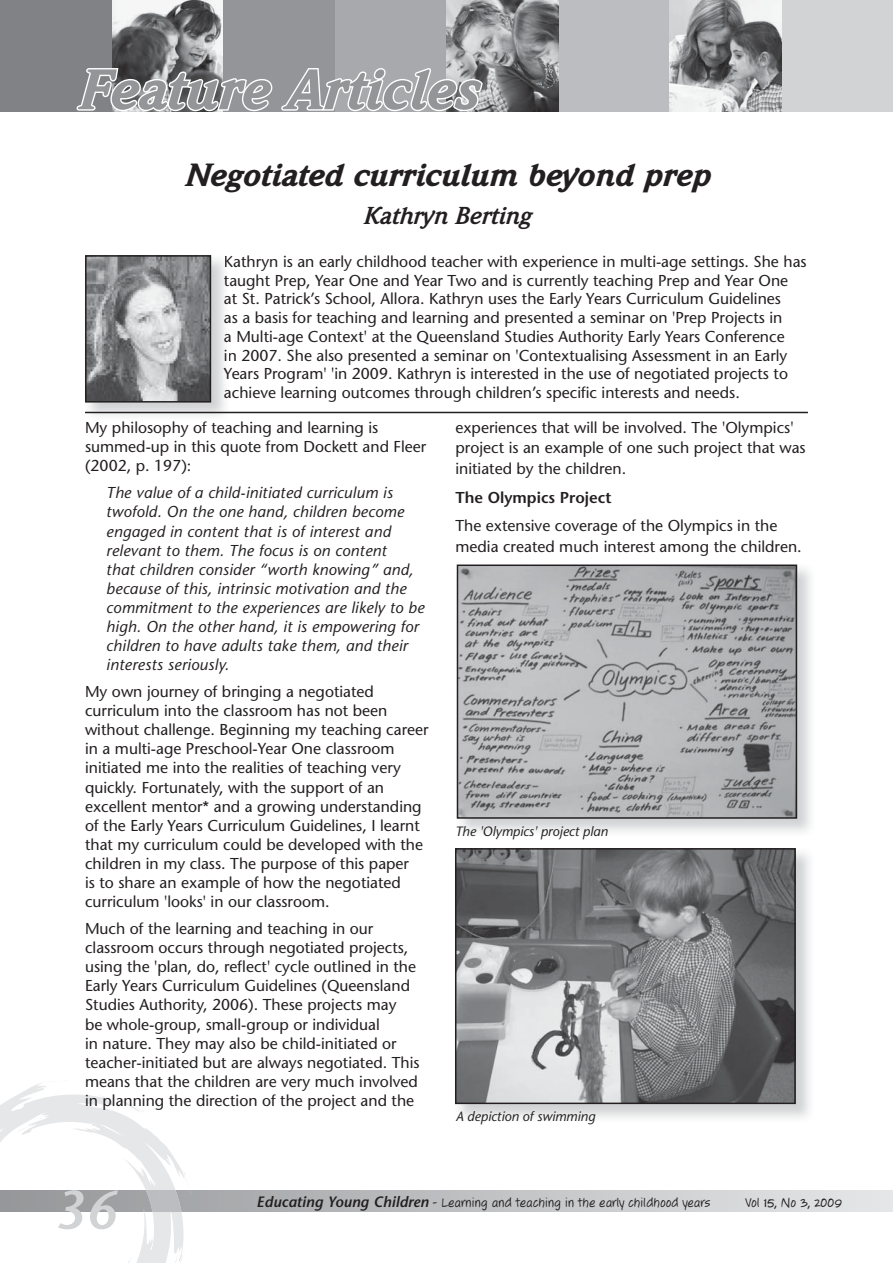
<style>
.page{position:relative;width:893px;height:1263px;background:#fff}
.page>*{position:absolute;margin:0;border:0;box-sizing:border-box;transform-origin:0 0}
.t1{font:italic 600 54px "Stone Sans";color:#d1d3d4}
.t2{font:italic 900 31.5px "Weidemann";color:#231f20}
.t3{font:italic 700 24px "Weidemann";color:#231f20}
.t4{font:15.75px/19px "Stone Sans";color:#231f20}
.t5{font:italic 15.75px/19px "Stone Sans";letter-spacing:.015em;color:#231f20}
.t6{font:600 15.75px "Stone Sans";color:#231f20}
.t7{font:15px "Jotting";color:#231f20}
.t8{font:italic 13.5px "Stone Sans";color:#231f20}
.s1{font-family:"Stone Sans";font-weight:600;font-style:italic}
</style>
<div class="page">
<img style="left:112px;top:0;width:111px;height:112px">
<div style="left:0;top:0;width:112px;height:112px;background:#808285"></div>
<div style="left:223px;top:0;width:112px;height:112px;background:#939598"></div>
<div style="left:335px;top:0;width:111px;height:112px;background:#a7a9ac"></div>
<div style="left:558px;top:0;width:112px;height:112px;background:#bbbdc0"></div>
<div style="left:781px;top:0;width:112px;height:112px;background:#d1d3d4"></div>
<svg style="left:191px;top:1191px;width:702px;height:21px;background:#c5c6c8"></svg>
<svg style="left:0;top:1083px;width:191px;height:180px"></svg>
<img style="left:446px;top:0;width:112px;height:112px">
<img style="left:670px;top:0;width:111px;height:112px">
<svg style="left:77px;top:68px;width:195px;height:43px"></svg>
<svg style="left:281px;top:68px;width:202px;height:43px"></svg>
<svg style="left:85px;top:255px;width:723px;height:159px"></svg>
<img style="left:458px;top:851px;width:335px;height:250px">
<div style="left:455px;top:848px;width:341px;height:256px;border:2px solid #231f20"></div>
<img style="left:456px;top:564px;width:355px;height:268px">
<img style="left:460px;top:567px;width:334px;height:249px">
<div style="left:457px;top:564px;width:340px;height:255px;border:2px solid #231f20"></div>
<h2 class="t2" style="left:184px;top:163px;width:527px">Negotiated curriculum beyond prep</h2>
<h3 class="t3" style="left:363px;top:207px;width:169px">Kathryn Berting</h3>
<p class="t4" style="left:224px;top:254px;width:584px">Kathryn is an early childhood teacher with experience in multi-age settings. She has taught Prep, Year One and Year Two and is currently teaching Prep and Year One<br>at St. Patrick’s School, Allora. Kathryn uses the Early Years Curriculum Guidelines<br>as a basis for teaching and learning and presented a seminar on 'Prep Projects in<br>a Multi-age Context' at the Queensland Studies Authority Early Years Conference<br>in 2007. She also presented a seminar on 'Contextualising Assessment in an Early Years Program' 'in 2009. Kathryn is interested in the use of negotiated projects to achieve learning outcomes through children’s specific interests and needs.</p>
<p class="t4" style="left:85px;top:419px;width:343px">My philosophy of teaching and learning is summed-up in this quote from Dockett and Fleer (2002, p. 197):</p>
<p class="t5" style="left:106px;top:485px;width:320px">The value of a child-initiated curriculum is twofold. On the one hand, children become engaged in content that is of interest and relevant to them. The focus is on content<br>that children consider “worth knowing” and, because of this, intrinsic motivation and the commitment to the experiences are likely to be high. On the other hand, it is empowering for children to have adults take them, and their interests seriously.</p>
<p class="t4" style="left:85px;top:684px;width:345px">My own journey of bringing a negotiated curriculum into the classroom has not been without challenge. Beginning my teaching career in a multi-age Preschool-Year One classroom initiated me into the realities of teaching very quickly. Fortunately, with the support of an excellent mentor* and a growing understanding of the Early Years Curriculum Guidelines, I learnt that my curriculum could be developed with the children in my class. The purpose of this paper<br>is to share an example of how the negotiated curriculum 'looks' in our classroom.</p>
<p class="t4" style="left:85px;top:921px;width:336px">Much of the learning and teaching in our classroom occurs through negotiated projects, using the 'plan, do, reflect' cycle outlined in the Early Years Curriculum Guidelines (Queensland Studies Authority, 2006). These projects may<br>be whole-group, small-group or individual<br>in nature. They may also be child-initiated or teacher-initiated but are always negotiated. This means that the children are very much involved in planning the direction of the project and the</p>
<p class="t4" style="left:455px;top:419px;width:352px;line-height:20.4px">experiences that will be involved. The 'Olympics' project is an example of one such project that was initiated by the children.</p>
<p class="t6" style="left:455px;top:491px;width:157px">The Olympics Project</p>
<p class="t4" style="left:455px;top:517px;width:348px;line-height:20.4px">The extensive coverage of the Olympics in the media created much interest among the children.</p>
<p class="t8" style="left:455px;top:826px;width:155px">The 'Olympics' project plan</p>
<p class="t8" style="left:456px;top:1111px;width:141px">A depiction of swimming</p>
<h1 class="t1" style="left:54px;top:1189px;width:63px">36</h1>
<p class="t7" style="left:257px;top:1193px;width:455px"><span class="s1">Educating Young Children</span> - Learning and teaching in the early childhood years</p>
<p class="t7" style="left:745px;top:1193px;width:99px">Vol 15, No 3, 2009</p>
</div>
